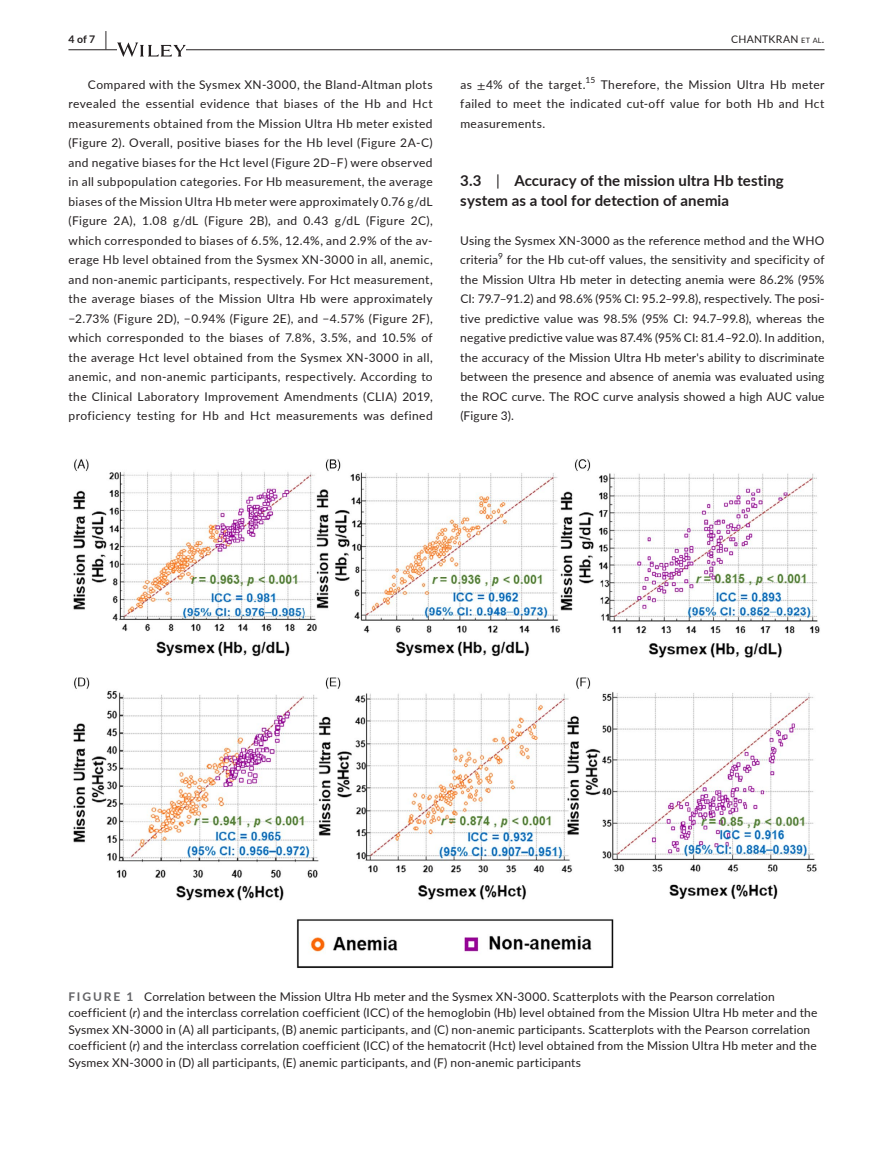
<style>
.page{position:relative;width:893px;height:1174px;background:#fff}
.page>*{position:absolute;margin:0;border:0;box-sizing:border-box;transform-origin:0 0}
.t1{font:700 15px/19.5px "Lato";letter-spacing:.005em;color:#231f20}
.t2{font:12px/19.5px "Lato";letter-spacing:.015em;color:#231f20;text-align:justify}
.t3{font:12px "Lato";letter-spacing:.035em;color:#231f20}
.t4{font:10.5px "Lato";letter-spacing:.025em;color:#231f20}
.t5{font:700 10.5px "Lato";color:#231f20}
.t6{font:8.4px "Lato";color:#231f20}
.s1{font-size:19.5px}
.s2{font-size:7.35px}
.s3{font-family:"STIX"}
.s4{font-weight:400}
.s5{font-weight:700;color:#636366}
.s6{font-style:italic}
</style>
<div class="page">
<hr style="left:68px;top:49px;width:756px;height:1px;background:#231f20">
<svg style="left:117px;top:42px;width:69px;height:15px"></svg>
<img style="left:73px;top:459px;width:747px;height:509px">
<p class="t5" style="left:68px;top:31px;width:40px">4 of 7 <span class="s1">|</span></p>
<p class="t4" style="left:731px;top:31px;width:95px">CHANTKRAN <span class="s2">et al</span>.</p>
<p class="t2" style="left:68px;top:74px;width:366px;text-indent:20px">Compared with the Sysmex XN-3000, the Bland-Altman plots revealed the essential evidence that biases of the Hb and Hct measurements obtained from the Mission Ultra Hb meter existed (Figure 2). Overall, positive biases for the Hb level (Figure 2A-C) and negative biases for the Hct level (Figure 2D–F) were observed in all subpopulation categories. For Hb measurement, the average biases of the Mission Ultra Hb meter were approximately 0.76 g/dL (Figure 2A), 1.08 g/dL (Figure 2B), and 0.43 g/dL (Figure 2C), which corresponded to biases of 6.5%, 12.4%, and 2.9% of the av&shy;erage Hb level obtained from the Sysmex XN-3000 in all, anemic, and non-anemic participants, respectively. For Hct measurement, the average biases of the Mission Ultra Hb were approximately −2.73% (Figure 2D), −0.94% (Figure 2E), and −4.57% (Figure 2F), which corresponded to the biases of 7.8%, 3.5%, and 10.5% of the average Hct level obtained from the Sysmex XN-3000 in all, anemic, and non-anemic participants, respectively. According to the Clinical Laboratory Improvement Amendments (CLIA) 2019, proficiency testing for Hb and Hct measurements was defined</p>
<p class="t3" style="left:460px;top:76px;width:127px">as <span class="s3">±</span>4% of the target.</p>
<p class="t6" style="left:585px;top:74px;width:12px">15</p>
<p class="t2" style="left:460px;top:74px;width:366px;text-indent:140px">Therefore, the Mission Ultra Hb meter failed to meet the indicated cut-off value for both Hb and Hct measurements.</p>
<p class="t1" style="left:460px;top:170px;width:325px">3.3 <span class="s4">|</span> Accuracy of the mission ultra Hb testing system as a tool for detection of anemia</p>
<p class="t2" style="left:460px;top:230px;width:366px">Using the Sysmex XN-3000 as the reference method and the WHO criteria</p>
<p class="t6" style="left:498px;top:250px;width:6px">9</p>
<p class="t2" style="left:460px;top:249px;width:366px;text-indent:47px">for the Hb cut-off values, the sensitivity and specificity of the Mission Ultra Hb meter in detecting anemia were 86.2% (95% CI: 79.7–91.2) and 98.6% (95% CI: 95.2–99.8), respectively. The posi&shy;tive predictive value was 98.5% (95% CI: 94.7–99.8), whereas the negative predictive value was 87.4% (95% CI: 81.4–92.0). In addition, the accuracy of the Mission Ultra Hb meter's ability to discriminate between the presence and absence of anemia was evaluated using the ROC curve. The ROC curve analysis showed a high AUC value (Figure 3).</p>
<p class="t2" style="left:68px;top:987px;width:751px;line-height:16.5px;text-align:left"><span class="s5">FIGURE 1</span> Correlation between the Mission Ultra Hb meter and the Sysmex XN-3000. Scatterplots with the Pearson correlation coefficient (<span class="s6">r</span>) and the interclass correlation coefficient (ICC) of the hemoglobin (Hb) level obtained from the Mission Ultra Hb meter and the Sysmex XN-3000 in (A) all participants, (B) anemic participants, and (C) non-anemic participants. Scatterplots with the Pearson correlation coefficient (<span class="s6">r</span>) and the interclass correlation coefficient (ICC) of the hematocrit (Hct) level obtained from the Mission Ultra Hb meter and the Sysmex XN-3000 in (D) all participants, (E) anemic participants, and (F) non-anemic participants</p>
</div>
